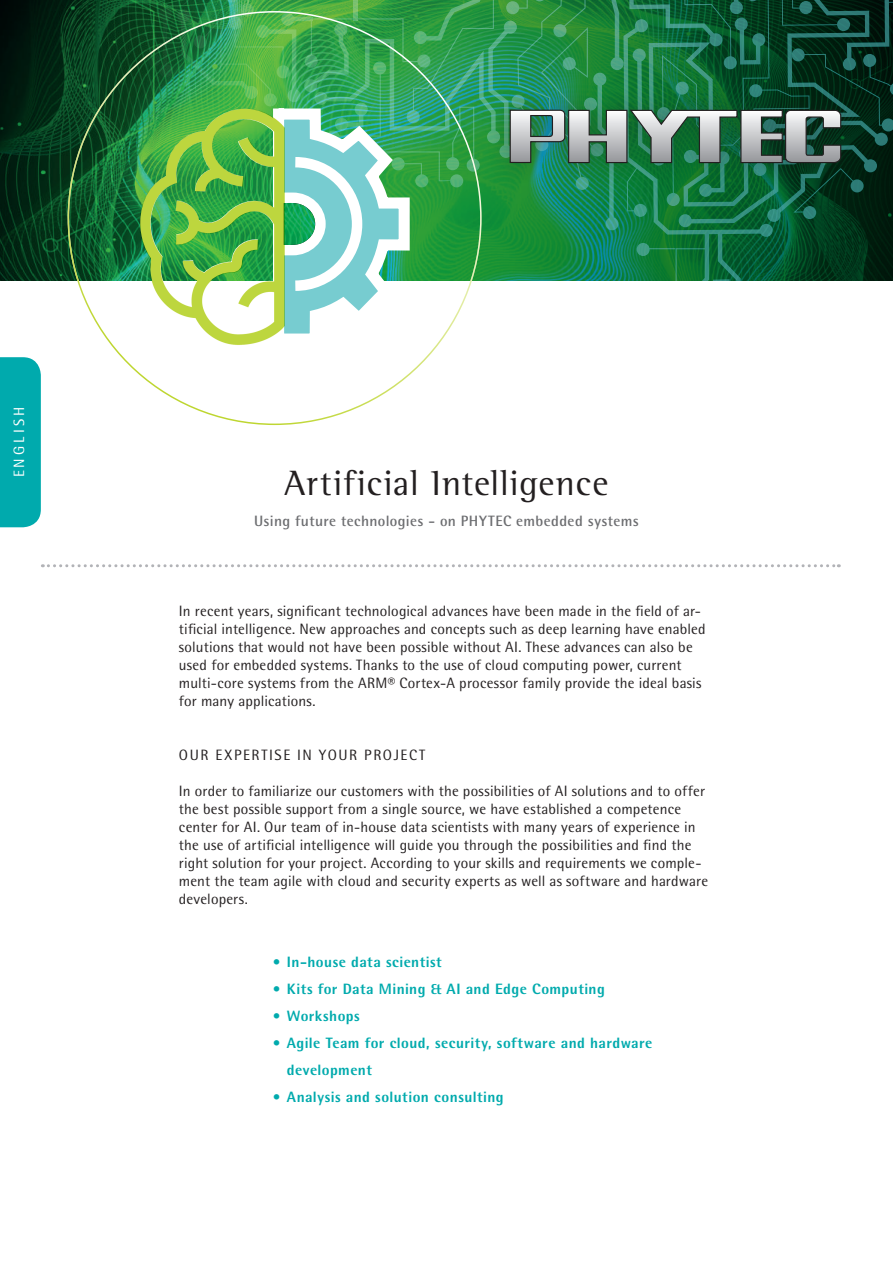
<style>
.page{position:relative;width:893px;height:1263px;background:#fff}
.page>*{position:absolute;margin:0;border:0;box-sizing:border-box;transform-origin:0 0}
.t1{font:36px "Rotis Semi Serif";letter-spacing:.02em;color:#231f20}
.t2{font:15px/18px "Rotis Semi Sans";letter-spacing:.01em;color:#231f20}
.t3{font:800 15px/27px "Rotis Semi Sans";letter-spacing:.03em;color:#00aaad}
.t4{font:700 15px "Rotis Semi Sans";letter-spacing:.025em;color:#6c6d70}
.t5{font:15px "Rotis Semi Sans";letter-spacing:.105em;color:#231f20}
.t6{font:15px "Rotis Semi Sans";letter-spacing:.205em;color:#fff}
</style>
<div class="page">
<svg style="left:0;top:0;width:130px;height:281px;background:#083c1e"></svg>
<svg style="left:42px;top:564px;width:797px;height:3px"></svg>
<img style="left:130px;top:0;width:763px;height:355px">
<img style="left:287px;top:203px;width:28px;height:42px">
<img style="left:122px;top:105px;width:165px;height:245px">
<div style="left:0;top:357px;width:41px;height:170px;background:#00aaad"></div>
<p class="t6" style="left:10px;top:477px;width:72px;rotate:-90deg">ENGLISH</p>
<h1 class="t1" style="left:285px;top:462px;width:325px">Artificial Intelligence</h1>
<p class="t4" style="left:254px;top:511px;width:386px">Using future technologies - on PHYTEC embedded systems</p>
<p class="t2" style="left:179px;top:602px;width:528px">In recent years, significant technological advances have been made in the field of ar&shy;tificial intelligence. New approaches and concepts such as deep learning have enabled solutions that would not have been possible without AI. These advances can also be used for embedded systems. Thanks to the use of cloud computing power, current multi-core systems from the ARM® Cortex-A processor family provide the ideal basis for many applications.</p>
<p class="t5" style="left:179px;top:746px;width:248px">OUR EXPERTISE IN YOUR PROJECT</p>
<p class="t2" style="left:179px;top:782px;width:531px">In order to familiarize our customers with the possibilities of AI solutions and to offer the best possible support from a single source, we have established a competence center for AI. Our team of in-house data scientists with many years of experience in the use of artificial intelligence will guide you through the possibilities and find the right solution for your project. According to your skills and requirements we comple&shy;ment the team agile with cloud and security experts as well as software and hardware developers.</p>
<p class="t3" style="left:272px;top:948px;width:171px">• In-house data scientist</p>
<p class="t3" style="left:272px;top:975px;width:334px">• Kits for Data Mining &amp; AI and Edge Computing</p>
<p class="t3" style="left:272px;top:1002px;width:89px">• Workshops</p>
<p class="t3" style="left:287px;top:1029px;width:367px;text-indent:-14px">• Agile Team for cloud, security, software and hardware development</p>
<p class="t3" style="left:272px;top:1083px;width:233px">• Analysis and solution consulting</p>
</div>
